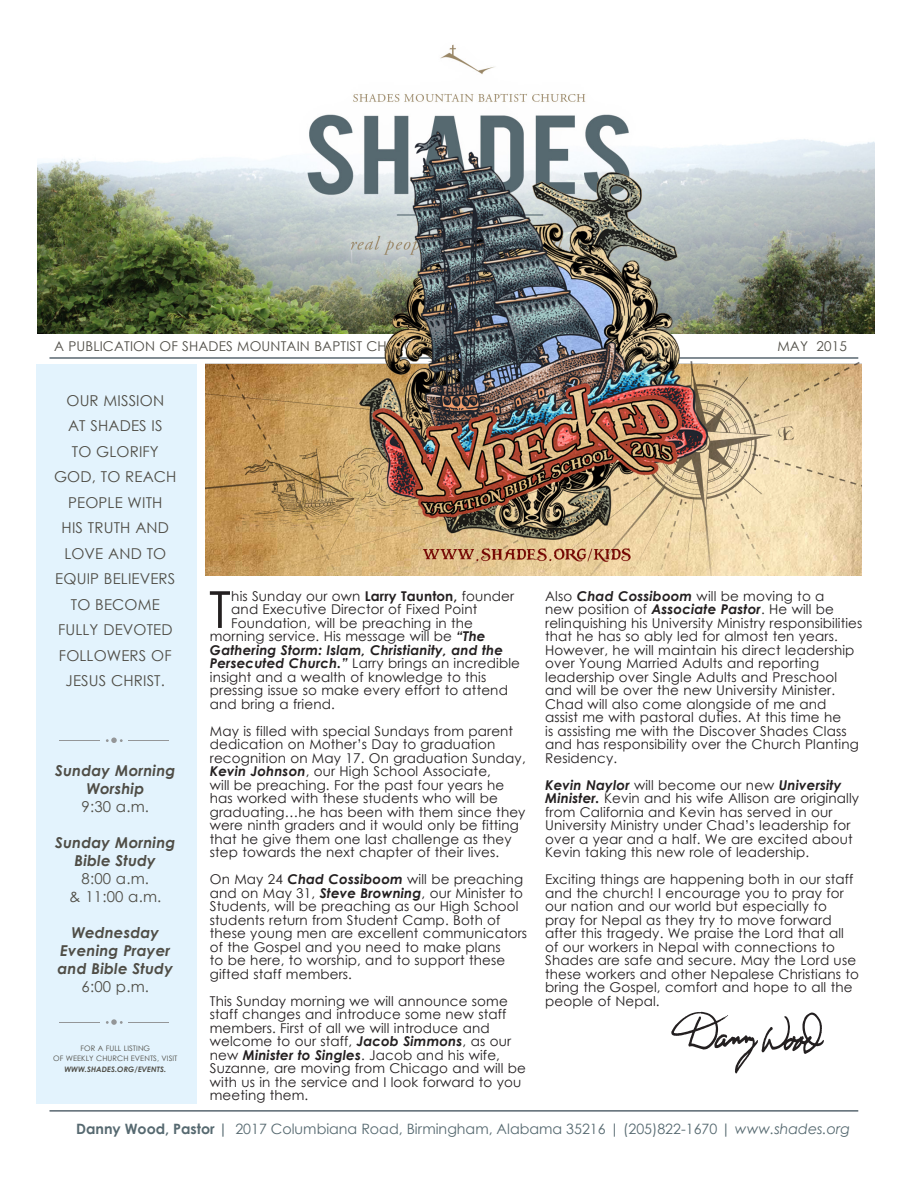
<style>
.page{position:relative;width:918px;height:1188px;background:#fff}
.page>*{position:absolute;margin:0;border:0;box-sizing:border-box;transform-origin:0 0}
.t1{font:51.15px "Century Gothic";color:#231f20}
.t2{font:15px/25.5px "Century Gothic";letter-spacing:.01em;color:#4f4d46;text-align:center}
.t3{font:italic 700 15px/18px "Century Gothic";letter-spacing:.01em;color:#4f4d46;text-align:center}
.t4{font:14.25px "Century Gothic";color:#566970}
.t5{font:13.5px/13.5px "Century Gothic";letter-spacing:.01em;color:#231f20}
.t6{font:13.5px "Century Gothic";letter-spacing:.01em;color:#4f4d46}
.t7{font:italic 700 13.5px "Century Gothic";letter-spacing:.01em;color:#231f20}
.t8{font:7.5px/10.5px "Century Gothic";letter-spacing:.01em;color:#4f4d46;text-align:center}
.t9{font:italic 700 7.5px "Century Gothic";letter-spacing:.01em;color:#4f4d46}
.s1{font-weight:700}
.s2{font-weight:700;font-style:italic}
.s3{font-style:italic}
</style>
<div class="page">
<img style="left:671px;top:1011px;width:153px;height:63px">
<div style="left:36px;top:365px;width:160px;height:739px;background:#e3f3fd"></div>
<svg style="left:106px;top:738px;width:17px;height:5px"></svg>
<hr style="left:129px;top:740px;width:40px;height:1px;background:#949698">
<hr style="left:60px;top:740px;width:40px;height:1px;background:#949698">
<svg style="left:106px;top:1019px;width:17px;height:6px"></svg>
<hr style="left:129px;top:1022px;width:40px;height:1px;background:#949698">
<hr style="left:60px;top:1022px;width:40px;height:1px;background:#949698">
<img style="left:37px;top:141px;width:837px;height:193px">
<hr style="left:50px;top:357px;width:808px;height:2px;background:#596770">
<hr style="left:50px;top:1110px;width:808px;height:2px;background:#596770">
<img style="left:206px;top:44px;width:655px;height:532px">
<p class="t6" style="left:54px;top:337px;width:372px">A PUBLICATION OF SHADES MOUNTAIN BAPTIST CHURCH</p>
<p class="t6" style="left:777px;top:337px;width:71px">MAY 2015</p>
<p class="t2" style="left:54px;top:387px;width:124px">OUR MISSION<br>AT SHADES IS<br>TO GLORIFY<br>GOD, TO REACH<br>PEOPLE WITH<br>HIS TRUTH AND<br>LOVE AND TO<br>EQUIP BELIEVERS<br>TO BECOME<br>FULLY DEVOTED<br>FOLLOWERS OF<br>JESUS CHRIST.</p>
<p class="t3" style="left:55px;top:762px;width:122px">Sunday Morning<br>Worship</p>
<p class="t2" style="left:82px;top:794px;width:69px">9:30 a.m.</p>
<p class="t3" style="left:55px;top:834px;width:122px">Sunday Morning<br>Bible Study</p>
<p class="t2" style="left:69px;top:870px;width:94px;line-height:18px">8:00 a.m.<br>&amp; 11:00 a.m.</p>
<p class="t3" style="left:58px;top:924px;width:117px">Wednesday<br>Evening Prayer and Bible Study</p>
<p class="t2" style="left:82px;top:974px;width:69px">6:00 p.m.</p>
<p class="t8" style="left:53px;top:1043px;width:126px">FOR A FULL LISTING<br>OF WEEKLY CHURCH EVENTS, VISIT</p>
<p class="t9" style="left:64px;top:1064px;width:103px">WWW.SHADES.ORG/EVENTS.</p>
<h1 class="t1" style="left:209px;top:578px;width:23px">T</h1>
<p class="t5" style="left:231px;top:589px;width:284px">his Sunday our own <span class="s1">Larry Taunton,</span> founder</p>
<p class="t5" style="left:231px;top:603px;width:248px">and Executive Director of Fixed Point</p>
<p class="t5" style="left:231px;top:616px;width:243px">Foundation, will be preaching in the</p>
<p class="t5" style="left:210px;top:630px;width:277px">morning service. His message will be <span class="s2">“The</span></p>
<p class="t7" style="left:210px;top:641px;width:295px">Gathering Storm: Islam, Christianity, and the</p>
<p class="t5" style="left:210px;top:657px;width:312px"><span class="s2">Persecuted Church.”</span> Larry brings an incredible</p>
<p class="t5" style="left:210px;top:670px;width:278px">insight and a wealth of knowledge to this</p>
<p class="t5" style="left:210px;top:684px;width:300px">pressing issue so make every effort to attend</p>
<p class="t5" style="left:210px;top:697px;width:126px">and bring a friend.</p>
<p class="t5" style="left:210px;top:724px;width:317px">May is filled with special Sundays from parent dedication on Mother’s Day to graduation recognition on May 17. On graduation Sunday, <span class="s2">Kevin Johnson</span>, our High School Associate,<br>will be preaching. For the past four years he has worked with these students who will be graduating…he has been with them since they were ninth graders and it would only be fitting that he give them one last challenge as they step towards the next chapter of their lives.</p>
<p class="t5" style="left:210px;top:873px;width:319px">On May 24 <span class="s2">Chad Cossiboom</span> will be preaching and on May 31, <span class="s2">Steve Browning</span>, our Minister to Students, will be preaching as our High School students return from Student Camp. Both of these young men are excellent communicators of the Gospel and you need to make plans<br>to be here, to worship, and to support these gifted staff members.</p>
<p class="t5" style="left:210px;top:994px;width:318px">This Sunday morning we will announce some staff changes and introduce some new staff members. First of all we will introduce and welcome to our staff, <span class="s2">Jacob Simmons</span>, as our new <span class="s2">Minister to Singles</span>. Jacob and his wife, Suzanne, are moving from Chicago and will be with us in the service and I look forward to you meeting them.</p>
<p class="t5" style="left:545px;top:589px;width:319px">Also <span class="s2">Chad Cossiboom</span> will be moving to a<br>new position of <span class="s2">Associate Pastor</span>. He will be relinquishing his University Ministry responsibilities that he has so ably led for almost ten years.<br>However, he will maintain his direct leadership over Young Married Adults and reporting leadership over Single Adults and Preschool and will be over the new University Minister.<br>Chad will also come alongside of me and assist me with pastoral duties. At this time he<br>is assisting me with the Discover Shades Class and has responsibility over the Church Planting Residency.</p>
<p class="t5" style="left:545px;top:778px;width:315px"><span class="s2">Kevin Naylor</span> will become our new <span class="s2">University Minister.</span> Kevin and his wife Allison are originally from California and Kevin has served in our University Ministry under Chad’s leadership for over a year and a half. We are excited about Kevin taking this new role of leadership.</p>
<p class="t5" style="left:545px;top:873px;width:315px">Exciting things are happening both in our staff and the church! I encourage you to pray for our nation and our world but especially to pray for Nepal as they try to move forward after this tragedy. We praise the Lord that all of our workers in Nepal with connections to Shades are safe and secure. May the Lord use these workers and other Nepalese Christians to bring the Gospel, comfort and hope to all the people of Nepal.</p>
<p class="t4" style="left:76px;top:1120px;width:775px"><span class="s1">Danny Wood, Pastor |</span> 2017 Columbiana Road, Birmingham, Alabama 35216 | (205)822-1670 | <span class="s3">www.shades.org</span></p>
</div>
